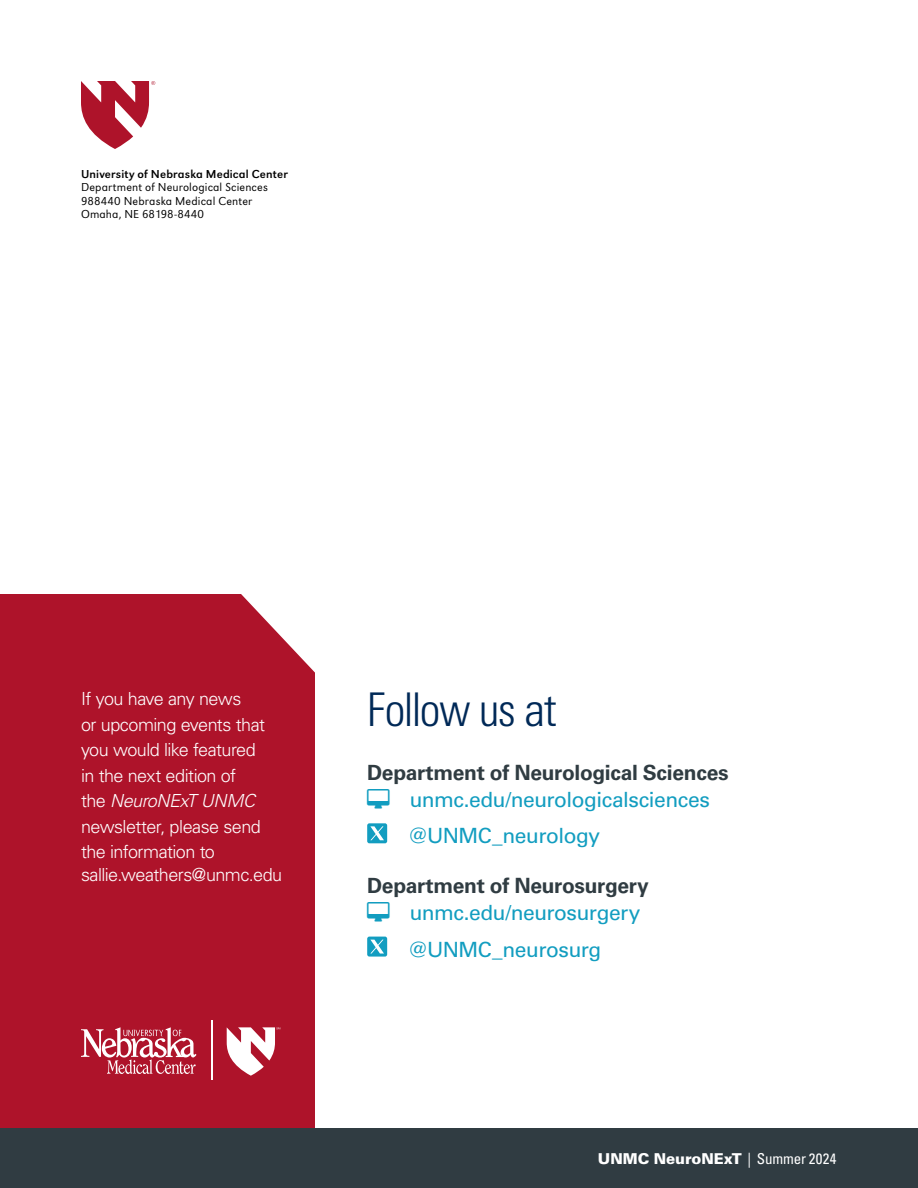
<style>
.page{position:relative;width:918px;height:1188px;background:#fff}
.page>*{position:absolute;margin:0;border:0;box-sizing:border-box;transform-origin:0 0}
.t1{font:300 condensed 46.5px "Univers LT Std";letter-spacing:-.035em;color:#002957}
.t2{font:21px/36.3px "Univers LT Std";letter-spacing:-.02em;color:#129dc0}
.t3{font:700 21px "Univers LT Std";letter-spacing:-.015em;color:#303c42}
.t4{font:300 18px/25.5px "Univers LT Std";letter-spacing:-.03em;color:#fff}
.t5{font:900 15px "Univers LT Std";letter-spacing:-.01em;color:#fff}
.t6{font:300 12px/13.5px "URW Grotesk Pro";letter-spacing:.01em;color:#000}
.t7{font:12px "URW Grotesk Pro";letter-spacing:.015em;color:#000}
.s1{font-style:italic}
.s2{font-weight:400;font-stretch:condensed}
</style>
<div class="page">
<div style="left:0;top:594px;width:315px;height:534px;background:#ae132a"></div>
<hr style="left:211px;top:1021px;width:1px;height:59px;background:#fff">
<svg style="left:81px;top:1027px;width:116px;height:47px"></svg>
<svg style="left:227px;top:1027px;width:53px;height:49px"></svg>
<div style="left:0;top:1128px;width:918px;height:60px;background:#303c42"></div>
<svg style="left:367px;top:823px;width:20px;height:20px"></svg>
<svg style="left:367px;top:937px;width:20px;height:20px"></svg>
<svg style="left:81px;top:81px;width:74px;height:68px"></svg>
<p class="t7" style="left:81px;top:167px;width:208px">University of Nebraska Medical Center</p>
<p class="t6" style="left:81px;top:181px;width:189px">Department of Neurological Sciences<br>988440 Nebraska Medical Center<br>Omaha, NE 68198-8440</p>
<p class="t4" style="left:81px;top:686px;width:186px">If you have any news<br>or upcoming events that you would like featured in the next edition of the <span class="s1">NeuroNExT UNMC </span>newsletter, please send the information to</p>
<p class="t4" style="left:81px;top:862px;width:203px">sallie.weathers@unmc.edu</p>
<h1 class="t1" style="left:367px;top:682px;width:191px">Follow us at</h1>
<p class="t3" style="left:367px;top:760px;width:363px">Department of Neurological Sciences</p>
<p class="t2" style="left:407px;top:781px;width:304px">unmc.edu/neurologicalsciences @UNMC_neurology</p>
<p class="t3" style="left:367px;top:873px;width:283px">Department of Neurosurgery</p>
<p class="t2" style="left:407px;top:895px;width:235px">unmc.edu/neurosurgery @UNMC_neurosurg</p>
<p class="t5" style="left:598px;top:1149px;width:240px">UNMC NeuroNExT <span class="s2">| Summer 2024</span></p>
</div>
